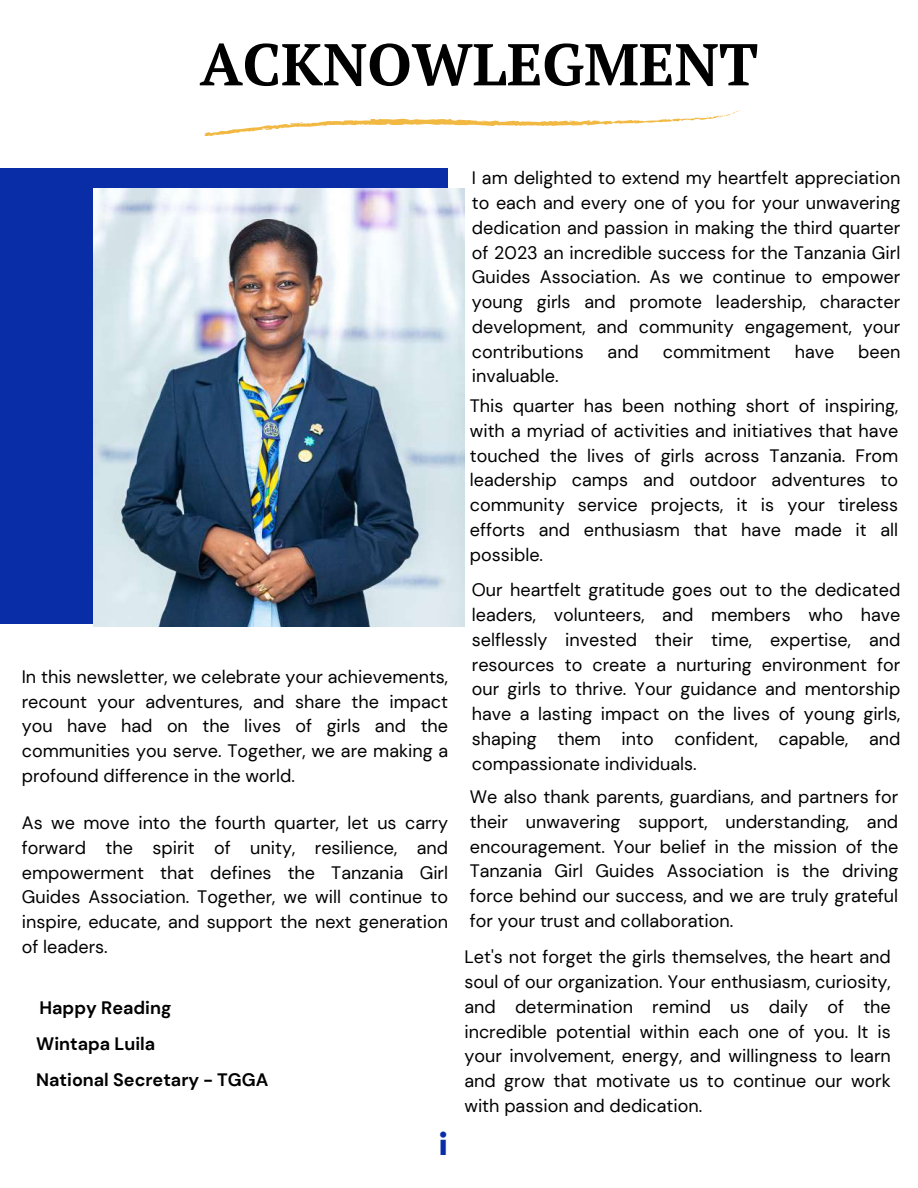
<style>
.page{position:relative;width:918px;height:1188px;background:#fff}
.page>*{position:absolute;margin:0;border:0;box-sizing:border-box;transform-origin:0 0}
.t1{font:700 58.8px "PT Serif";color:#000}
.t2{font:700 34.5px "Glacial Indifference";color:#082da7}
.t3{font:18px/24.8px "DM Sans";color:#000;text-align:justify}
.t4{font:700 18px/35.8px "DM Sans";color:#000}
</style>
<div class="page">
<div style="left:0;top:168px;width:448px;height:456px;background:#082da7"></div>
<img style="left:93px;top:188px;width:371px;height:439px">
<svg style="left:204px;top:110px;width:536px;height:26px"></svg>
<h1 class="t1" style="left:200px;top:24px;width:560px">ACKNOWLEGMENT</h1>
<p class="t3" style="left:472px;top:166px;width:430px">I am delighted to extend my heartfelt appreciation to each and every one of you for your unwavering dedication and passion in making the third quarter of 2023 an incredible success for the Tanzania Girl Guides Association. As we continue to empower young girls and promote leadership, character development, and community engagement, your contributions</p>
<p class="t3" style="left:608px;top:339px;width:33px">and</p>
<p class="t3" style="left:663px;top:339px;width:110px">commitment</p>
<p class="t3" style="left:795px;top:339px;width:41px">have</p>
<p class="t3" style="left:858px;top:339px;width:44px">been</p>
<p class="t3" style="left:22px;top:664px;width:428px">In this newsletter, we celebrate your achievements, recount your adventures, and share the impact you have had on the lives of girls and the communities you serve. Together, we are making a profound difference in the world.</p>
<p class="t3" style="left:22px;top:811px;width:428px">As we move into the fourth quarter, let us carry forward the spirit of unity, resilience, and empowerment that defines the Tanzania Girl Guides Association. Together, we will continue to inspire, educate, and support the next generation of leaders.</p>
<p class="t4" style="left:36px;top:990px;width:234px">Happy Reading<br>Wintapa Luila<br>National Secretary - TGGA</p>
<h2 class="t2" style="left:439px;top:1122px;width:11px">i</h2>
<p class="t3" style="left:472px;top:364px;width:88px">invaluable.</p>
<p class="t3" style="left:470px;top:394px;width:430px">This quarter has been nothing short of inspiring, with a myriad of activities and initiatives that have touched the lives of girls across Tanzania. From leadership camps and outdoor adventures to community service projects, it is your tireless efforts and enthusiasm that have made it all possible.</p>
<p class="t3" style="left:472px;top:578px;width:430px">Our heartfelt gratitude goes out to the dedicated leaders, volunteers, and members who have selflessly invested their time, expertise, and resources to create a nurturing environment for our girls to thrive. Your guidance and mentorship have a lasting impact on the lives of young girls, shaping them into confident, capable, and compassionate individuals.</p>
<p class="t3" style="left:470px;top:785px;width:430px">We also thank parents, guardians, and partners for their unwavering support, understanding, and encouragement. Your belief in the mission of the Tanzania Girl Guides Association is the driving force behind our success, and we are truly grateful for your trust and collaboration.</p>
<p class="t3" style="left:464px;top:945px;width:428px">Let's not forget the girls themselves, the heart and soul of our organization. Your enthusiasm, curiosity, and determination remind us daily of the incredible potential within each one of you. It is your involvement, energy, and willingness to learn and grow that motivate us to continue our work with passion and dedication.</p>
</div>
